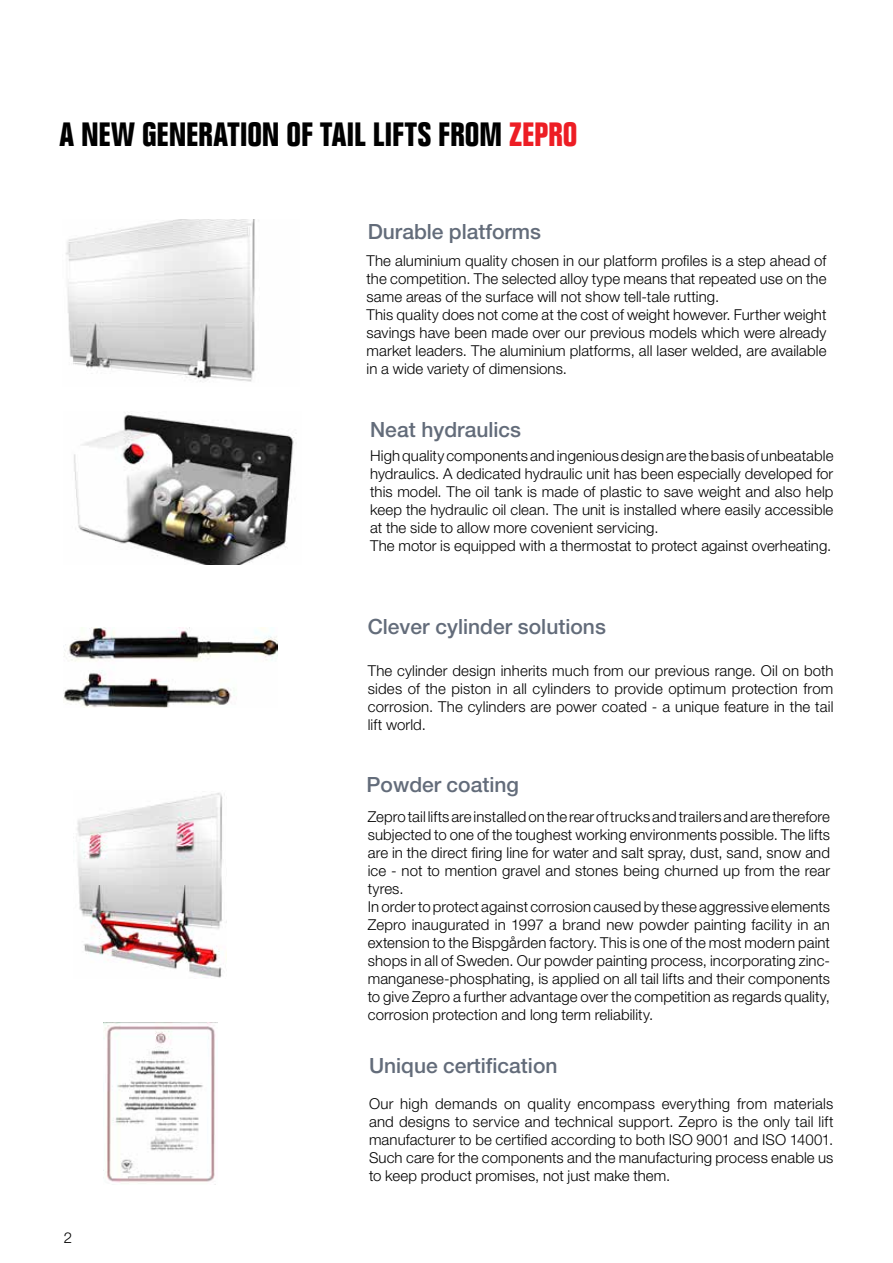
<style>
.page{position:relative;width:893px;height:1263px;background:#fff}
.page>*{position:absolute;margin:0;border:0;box-sizing:border-box;transform-origin:0 0}
.t1{font:700 condensed 33px "Folio Std";letter-spacing:-.005em;color:#000}
.t2{font:500 21px "Helvetica Neue LT Std";color:#636c7a}
.t3{font:300 15px/18px "Helvetica Neue LT Std";letter-spacing:.005em;color:#000}
.s1{color:#ed1d24}
</style>
<div class="page">
<img style="left:66px;top:220px;width:189px;height:162px">
<img style="left:74px;top:413px;width:221px;height:152px">
<img style="left:64px;top:627px;width:213px;height:80px">
<img style="left:77px;top:793px;width:150px;height:185px">
<img style="left:104px;top:1023px;width:112px;height:160px">
<h1 class="t1" style="left:60px;top:116px;width:520px">A NEW GENERATION OF TAIL LIFTS FROM <span class="s1">ZEPRO</span></h1>
<h2 class="t2" style="left:368px;top:219px;width:175px">Durable platforms</h2>
<p class="t3" style="left:367px;top:251px;width:461px">The aluminium quality chosen in our platform profiles is a step ahead of the competition. The selected alloy type means that repeated use on the same areas of the surface will not show tell-tale rutting.<br>This quality does not come at the cost of weight however. Further weight savings have been made over our previous models which were already market leaders. The aluminium platforms, all laser welded, are available in a wide variety of dimensions.</p>
<h2 class="t2" style="left:370px;top:417px;width:152px">Neat hydraulics</h2>
<p class="t3" style="left:370px;top:446px;width:465px">High quality components and ingenious design are the basis of unbeatable hydraulics. A dedicated hydraulic unit has been especially developed for this model. The oil tank is made of plastic to save weight and also help keep the hydraulic oil clean. The unit is installed where easily accessible at the side to allow more covenient servicing.<br>The motor is equipped with a thermostat to protect against overheating.</p>
<h2 class="t2" style="left:368px;top:614px;width:240px">Clever cylinder solutions</h2>
<p class="t3" style="left:368px;top:662px;width:467px;text-align:justify">The cylinder design inherits much from our previous range. Oil on both sides of the piston in all cylinders to provide optimum protection from corrosion. The cylinders are power coated - a unique feature in the tail lift world.</p>
<p class="t3" style="left:64px;top:1228px;width:10px">2</p>
<h2 class="t2" style="left:367px;top:772px;width:154px">Powder coating</h2>
<p class="t3" style="left:368px;top:808px;width:464px">Zepro tail lifts are installed on the rear of trucks and trailers and are therefore subjected to one of the toughest working environments possible. The lifts are in the direct firing line for water and salt spray, dust, sand, snow and ice - not to mention gravel and stones being churned up from the rear tyres.<br>In order to protect against corrosion caused by these aggressive elements Zepro inaugurated in 1997 a brand new powder painting facility in an extension to the Bispgården factory. This is one of the most modern paint shops in all of Sweden. Our powder painting process, incorporating zinc&shy;manganese-phosphating, is applied on all tail lifts and their components to give Zepro a further advantage over the competition as regards quality, corrosion protection and long term reliability.</p>
<h2 class="t2" style="left:369px;top:1052px;width:190px">Unique certification</h2>
<p class="t3" style="left:369px;top:1094px;width:466px;text-align:justify">Our high demands on quality encompass everything from materials and designs to service and technical support. Zepro is the only tail lift manufacturer to be certified according to both ISO 9001 and ISO 14001.<br>Such care for the components and the manufacturing process enable us to keep product promises, not just make them.</p>
</div>
